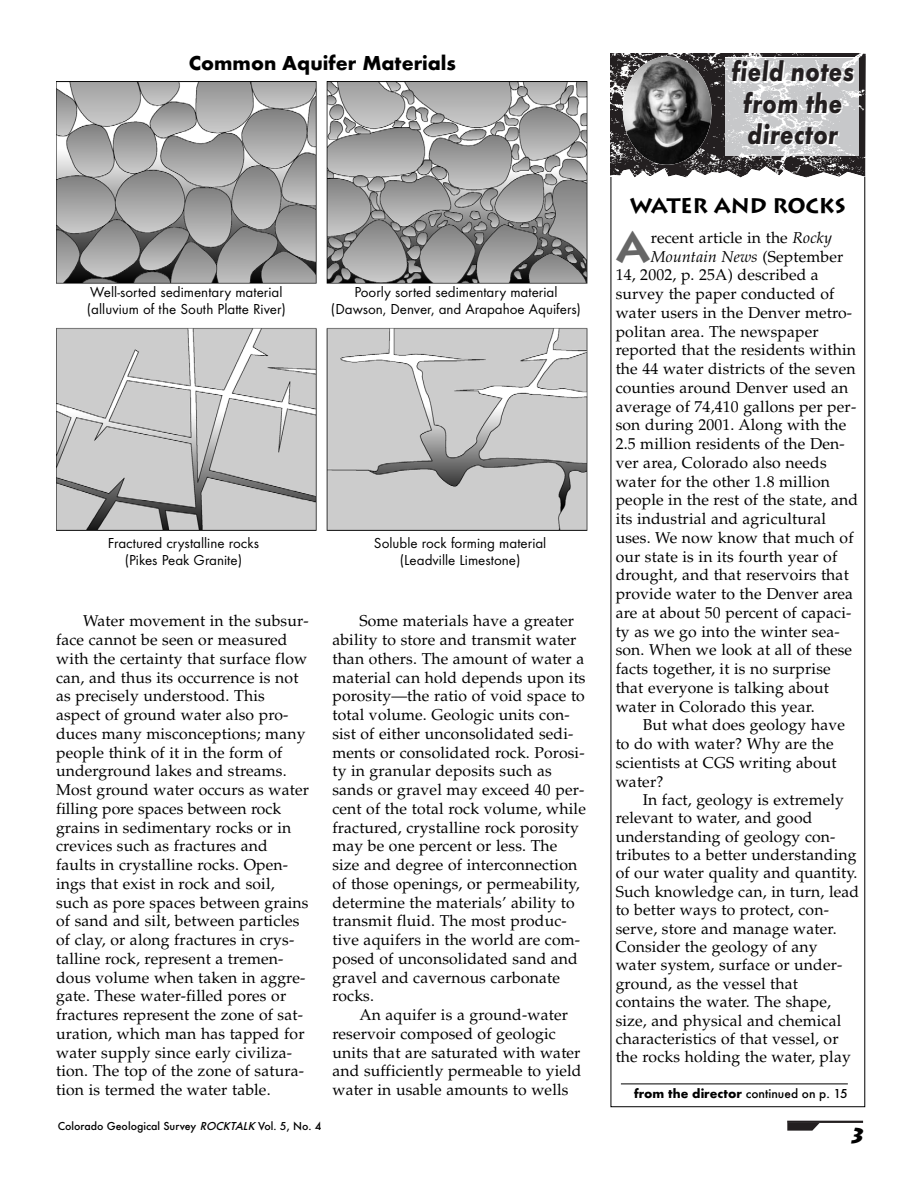
<style>
.page{position:relative;width:918px;height:1188px;background:#fff}
.page>*{position:absolute;margin:0;border:0;box-sizing:border-box;transform-origin:0 0}
.t1{font:700 42px "Lithos";color:#666}
.t2{font:italic 700 28.5px/31.3px "Futura T";letter-spacing:.02em;color:#231f20;text-align:center;scale:.84 1}
.t3{font:700 21px "Futura T";color:#000}
.t4{font:700 21px "Lithos";letter-spacing:-.015em;color:#000}
.t5{font:italic 900 21px "Lithos";color:#000}
.t6{font:15.75px/18.8px "Palatino";letter-spacing:.01em;color:#000}
.t7{font:italic 15.75px "Palatino";letter-spacing:.01em;color:#000}
.t8{font:15px/16.5px "Futura T";color:#000;text-align:center}
.t9{font:700 13.5px "Futura T";color:#000}
.t10{font:500 12px "Futura T";color:#000}
.s1{font-style:italic}
.s2{font-style:normal}
.s3{font-weight:500}
</style>
<div class="page">
<svg style="left:787px;top:1123px;width:33px;height:8px"></svg>
<hr style="left:787px;top:1121px;width:76px;height:2px;background:#231f20">
<img style="left:56px;top:82px;width:532px;height:449px">
<div style="left:60px;top:286px;width:253px;height:37px;background:#fff"></div>
<div style="left:326px;top:286px;width:260px;height:37px;background:#fff"></div>
<svg style="left:610px;top:54px;width:256px;height:123px;background:#575455"></svg>
<img style="left:725px;top:58px;width:133px;height:98px">
<img style="left:623px;top:56px;width:89px;height:109px;border-radius:50%">
<hr style="left:621px;top:1084px;width:227px;height:1px;background:#000">
<h3 class="t3" style="left:189px;top:54px;width:269px">Common Aquifer Materials</h3>
<p class="t8" style="left:87px;top:285px;width:201px;text-align:left">Well-sorted sedimentary material (alluvium of the South Platte River)</p>
<p class="t8" style="left:331px;top:285px;width:252px">Poorly sorted sedimentary material (Dawson, Denver, and Arapahoe Aquifers)</p>
<p class="t8" style="left:108px;top:536px;width:153px">Fractured crystalline rocks (Pikes Peak Granite)</p>
<p class="t8" style="left:374px;top:536px;width:174px">Soluble rock forming material (Leadville Limestone)</p>
<p class="t6" style="left:56px;top:613px;width:254px;text-indent:27px">Water movement in the subsur&shy;face cannot be seen or measured with the certainty that surface flow can, and thus its occurrence is not as precisely understood. This aspect of ground water also pro&shy;duces many misconceptions; many people think of it in the form of underground lakes and streams.<br>Most ground water occurs as water filling pore spaces between rock grains in sedimentary rocks or in crevices such as fractures and faults in crystalline rocks. Open&shy;ings that exist in rock and soil, such as pore spaces between grains of sand and silt, between particles of clay, or along fractures in crys&shy;talline rock, represent a tremen&shy;dous volume when taken in aggre&shy;gate. These water-filled pores or fractures represent the zone of sat&shy;uration, which man has tapped for water supply since early civiliza&shy;tion. The top of the zone of satura&shy;tion is termed the water table.</p>
<p class="t6" style="left:332px;top:613px;width:255px;text-indent:27px">Some materials have a greater ability to store and transmit water than others. The amount of water a material can hold depends upon its porosity—the ratio of void space to total volume. Geologic units con&shy;sist of either unconsolidated sedi&shy;ments or consolidated rock. Porosi&shy;ty in granular deposits such as sands or gravel may exceed 40 per&shy;cent of the total rock volume, while fractured, crystalline rock porosity may be one percent or less. The size and degree of interconnection of those openings, or permeability, determine the materials’ ability to transmit fluid. The most produc&shy;tive aquifers in the world are com&shy;posed of unconsolidated sand and gravel and cavernous carbonate rocks.</p>
<p class="t6" style="left:332px;top:1007px;width:251px;text-indent:27px">An aquifer is a ground-water reservoir composed of geologic units that are saturated with water and sufficiently permeable to yield water in usable amounts to wells</p>
<p class="t10" style="left:58px;top:1121px;width:265px">Colorado Geological Survey <span class="s1">ROCKTALK</span>Vol. 5, No. 4</p>
<h2 class="t2" style="left:732px;top:58px;width:148px">field notes from the director</h2>
<h3 class="t4" style="left:630px;top:194px;width:218px">WATER AND ROCKS</h3>
<h1 class="t1" style="left:616px;top:223px;width:36px">A</h1>
<p class="t6" style="left:651px;top:230px;width:182px">recent article in the <span class="s1">Rocky</span></p>
<p class="t7" style="left:651px;top:250px;width:194px">Mountain News <span class="s2">(September</span></p>
<p class="t6" style="left:616px;top:267px;width:205px">14, 2002, p. 25A) described a</p>
<p class="t6" style="left:616px;top:286px;width:220px">survey the paper conducted of</p>
<p class="t6" style="left:616px;top:305px;width:238px">water users in the Denver metro-</p>
<p class="t6" style="left:616px;top:323px;width:205px">politan area. The newspaper</p>
<p class="t6" style="left:616px;top:342px;width:242px">reported that the residents within</p>
<p class="t6" style="left:616px;top:361px;width:241px">the 44 water districts of the seven</p>
<p class="t6" style="left:616px;top:380px;width:234px">counties around Denver used an</p>
<p class="t6" style="left:616px;top:398px;width:242px">average of 74,410 gallons per per-</p>
<p class="t6" style="left:616px;top:417px;width:232px">son during 2001. Along with the</p>
<p class="t6" style="left:616px;top:436px;width:231px">2.5 million residents of the Den-</p>
<p class="t6" style="left:616px;top:455px;width:213px">ver area, Colorado also needs</p>
<p class="t6" style="left:616px;top:473px;width:216px">water for the other 1.8 million</p>
<p class="t6" style="left:616px;top:492px;width:244px">people in the rest of the state, and</p>
<p class="t6" style="left:616px;top:511px;width:212px">its industrial and agricultural</p>
<p class="t6" style="left:616px;top:530px;width:239px">uses. We now know that much of</p>
<p class="t6" style="left:616px;top:548px;width:223px">our state is in its fourth year of</p>
<p class="t6" style="left:616px;top:567px;width:235px">drought, and that reservoirs that</p>
<p class="t6" style="left:616px;top:586px;width:239px">provide water to the Denver area</p>
<p class="t6" style="left:616px;top:605px;width:237px">are at about 50 percent of capaci-</p>
<p class="t6" style="left:616px;top:623px;width:226px">ty as we go into the winter sea-</p>
<p class="t6" style="left:616px;top:642px;width:238px">son. When we look at all of these</p>
<p class="t6" style="left:616px;top:661px;width:217px">facts together, it is no surprise</p>
<p class="t6" style="left:616px;top:680px;width:215px">that everyone is talking about</p>
<p class="t6" style="left:616px;top:698px;width:201px">water in Colorado this year.</p>
<p class="t6" style="left:643px;top:717px;width:204px">But what does geology have</p>
<p class="t6" style="left:616px;top:736px;width:220px">to do with water? Why are the</p>
<p class="t6" style="left:616px;top:755px;width:222px">scientists at CGS writing about</p>
<p class="t6" style="left:616px;top:773px;width:49px">water?</p>
<p class="t6" style="left:643px;top:792px;width:203px">In fact, geology is extremely</p>
<p class="t6" style="left:616px;top:810px;width:198px">relevant to water, and good</p>
<p class="t6" style="left:616px;top:829px;width:221px">understanding of geology con-</p>
<p class="t6" style="left:616px;top:847px;width:242px">tributes to a better understanding</p>
<p class="t6" style="left:616px;top:865px;width:243px">of our water quality and quantity.</p>
<p class="t6" style="left:616px;top:884px;width:245px">Such knowledge can, in turn, lead</p>
<p class="t6" style="left:616px;top:902px;width:215px">to better ways to protect, con-</p>
<p class="t6" style="left:616px;top:920px;width:222px">serve, store and manage water.</p>
<p class="t6" style="left:616px;top:939px;width:204px">Consider the geology of any</p>
<p class="t6" style="left:616px;top:957px;width:228px">water system, surface or under-</p>
<p class="t6" style="left:616px;top:976px;width:184px">ground, as the vessel that</p>
<p class="t6" style="left:616px;top:994px;width:217px">contains the water. The shape,</p>
<p class="t6" style="left:616px;top:1012px;width:227px">size, and physical and chemical</p>
<p class="t6" style="left:616px;top:1031px;width:224px">characteristics of that vessel, or</p>
<p class="t6" style="left:616px;top:1049px;width:237px">the rocks holding the water, play</p>
<p class="t9" style="left:634px;top:1088px;width:215px">from the director <span class="s3">continued on p. 15</span></p>
<h3 class="t5" style="left:850px;top:1123px;width:17px">3</h3>
</div>
